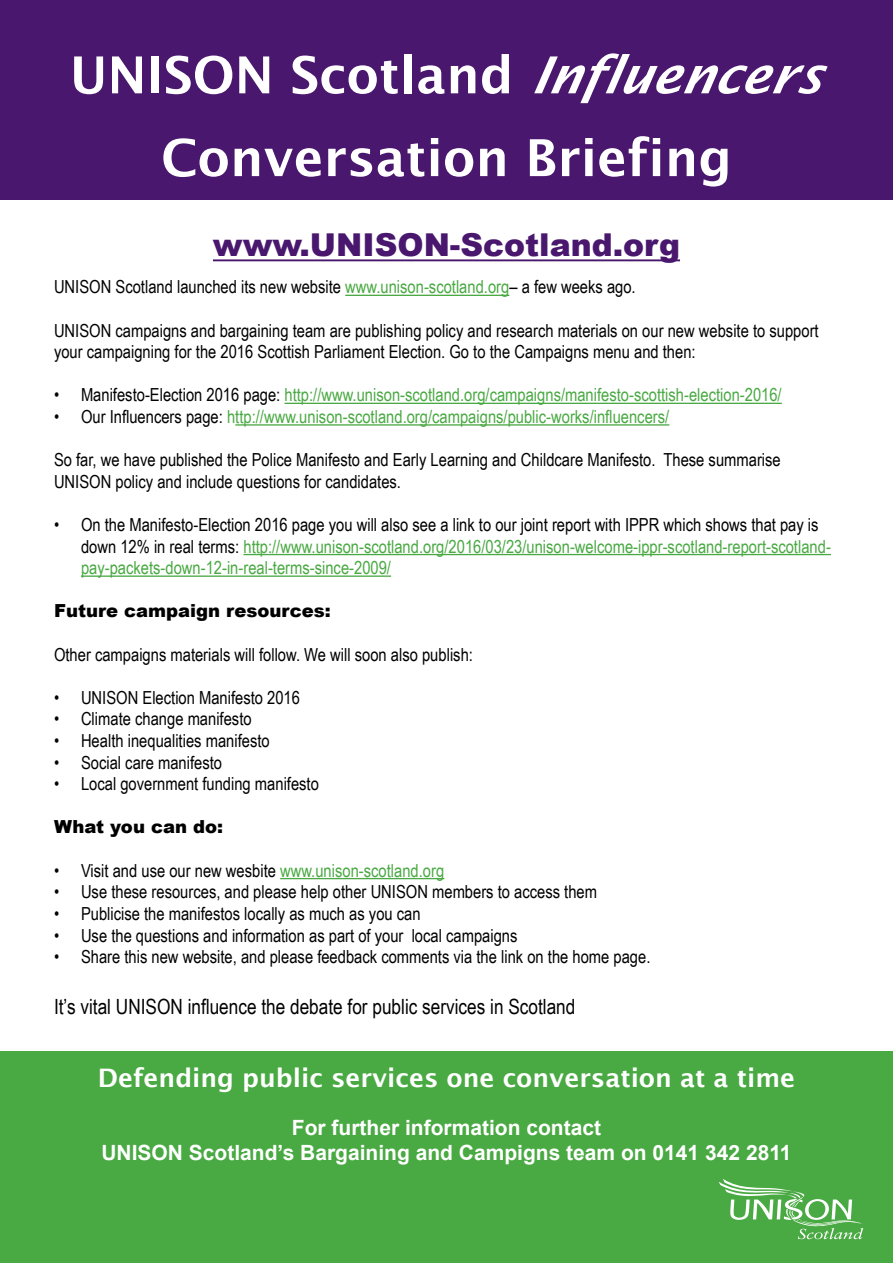
<style>
.page{position:relative;width:893px;height:1263px;background:#fff}
.page>*{position:absolute;margin:0;border:0;box-sizing:border-box;transform-origin:0 0}
.t1{font:600 51px "Lucida Sans";color:#fff}
.t2{font:900 31.5px "Arial";color:#49176d}
.t3{font:600 25.5px "Lucida Sans";color:#fff}
.t4{font:700 21px/25.2px "Arial";color:#fff;text-align:center}
.t5{font:21px "Arial Narrow";color:#000}
.t6{font:18px/21.6px "Arial Narrow";color:#000}
.t7{font:18px/21.6px "Arial Narrow";color:#49a942}
.t8{font:900 18px "Arial";color:#000}
.s1{font-style:italic}
.s2{color:#49a942}
.s3{color:#000}
</style>
<div class="page">
<div style="left:0;top:1051px;width:893px;height:211px;background:#49a942"></div>
<div style="left:0;top:0;width:893px;height:200px;background:#49176d"></div>
<hr style="left:213px;top:259px;width:467px;height:2px;background:#49176d">
<svg style="left:719px;top:1179px;width:144px;height:60px"></svg>
<hr style="left:345px;top:295px;width:164px;height:1px;background:#49a942">
<hr style="left:285px;top:403px;width:497px;height:1px;background:#49a942">
<hr style="left:235px;top:424px;width:434px;height:2px;background:#49a942">
<hr style="left:243px;top:554px;width:588px;height:1px;background:#49a942">
<hr style="left:81px;top:575px;width:310px;height:2px;background:#49a942">
<hr style="left:280px;top:878px;width:164px;height:1px;background:#49a942">
<h1 class="t1" style="left:70px;top:46px;width:765px">UNISON Scotland <span class="s1">Influencers</span></h1>
<h1 class="t1" style="left:161px;top:129px;width:572px">Conversation Briefing</h1>
<h2 class="t2" style="left:213px;top:222px;width:469px">www.UNISON-Scotland.org</h2>
<p class="t6" style="left:54px;top:276px;width:583px">UNISON Scotland launched its new website <span class="s2">www.unison-scotland.org</span>– a few weeks ago.</p>
<p class="t6" style="left:54px;top:319px;width:766px">UNISON campaigns and bargaining team are publishing policy and research materials on our new website to support your campaigning for the 2016 Scottish Parliament Election. Go to the Campaigns menu and then:</p>
<p class="t7" style="left:54px;top:384px;width:729px"><span class="s3">• Manifesto-Election 2016 page:</span> http://www.unison-scotland.org/campaigns/manifesto-scottish-election-2016/</p>
<p class="t7" style="left:54px;top:405px;width:617px"><span class="s3">• Our Influencers page:</span> http://www.unison-scotland.org/campaigns/public-works/influencers/</p>
<p class="t6" style="left:54px;top:448px;width:728px">So far, we have published the Police Manifesto and Early Learning and Childcare Manifesto. These summarise<br>UNISON policy and include questions for candidates.</p>
<p class="t7" style="left:81px;top:513px;width:751px;text-indent:-27px"><span class="s3">• On the Manifesto-Election 2016 page you will also see a link to our joint report with IPPR which shows that pay is down 12% in real terms:</span> http://www.unison-scotland.org/2016/03/23/unison-welcome-ippr-scotland-report-scotland&shy;pay-packets-down-12-in-real-terms-since-2009/</p>
<p class="t8" style="left:54px;top:598px;width:278px">Future campaign resources:</p>
<p class="t6" style="left:54px;top:643px;width:420px">Other campaigns materials will follow. We will soon also publish:</p>
<p class="t6" style="left:54px;top:686px;width:248px">• UNISON Election Manifesto 2016</p>
<p class="t6" style="left:54px;top:708px;width:199px">• Climate change manifesto</p>
<p class="t6" style="left:54px;top:729px;width:217px">• Health inequalities manifesto</p>
<p class="t6" style="left:54px;top:751px;width:170px">• Social care manifesto</p>
<p class="t6" style="left:54px;top:772px;width:266px">• Local government funding manifesto</p>
<p class="t8" style="left:54px;top:814px;width:171px">What you can do:</p>
<p class="t6" style="left:54px;top:859px;width:392px">• Visit and use our new wesbite <span class="s2">www.unison-scotland.org</span></p>
<p class="t6" style="left:54px;top:880px;width:545px">• Use these resources, and please help other UNISON members to access them</p>
<p class="t6" style="left:54px;top:902px;width:368px">• Publicise the manifestos locally as much as you can</p>
<p class="t6" style="left:54px;top:924px;width:465px">• Use the questions and information as part of your local campaigns</p>
<p class="t6" style="left:54px;top:945px;width:598px">• Share this new website, and please feedback comments via the link on the home page.</p>
<p class="t5" style="left:54px;top:991px;width:523px">It’s vital UNISON influence the debate for public services in Scotland</p>
<h3 class="t3" style="left:98px;top:1063px;width:699px">Defending public services one conversation at a time</h3>
<p class="t4" style="left:101px;top:1115px;width:692px">For further information contact<br>UNISON Scotland’s Bargaining and Campigns team on 0141 342 2811</p>
</div>
